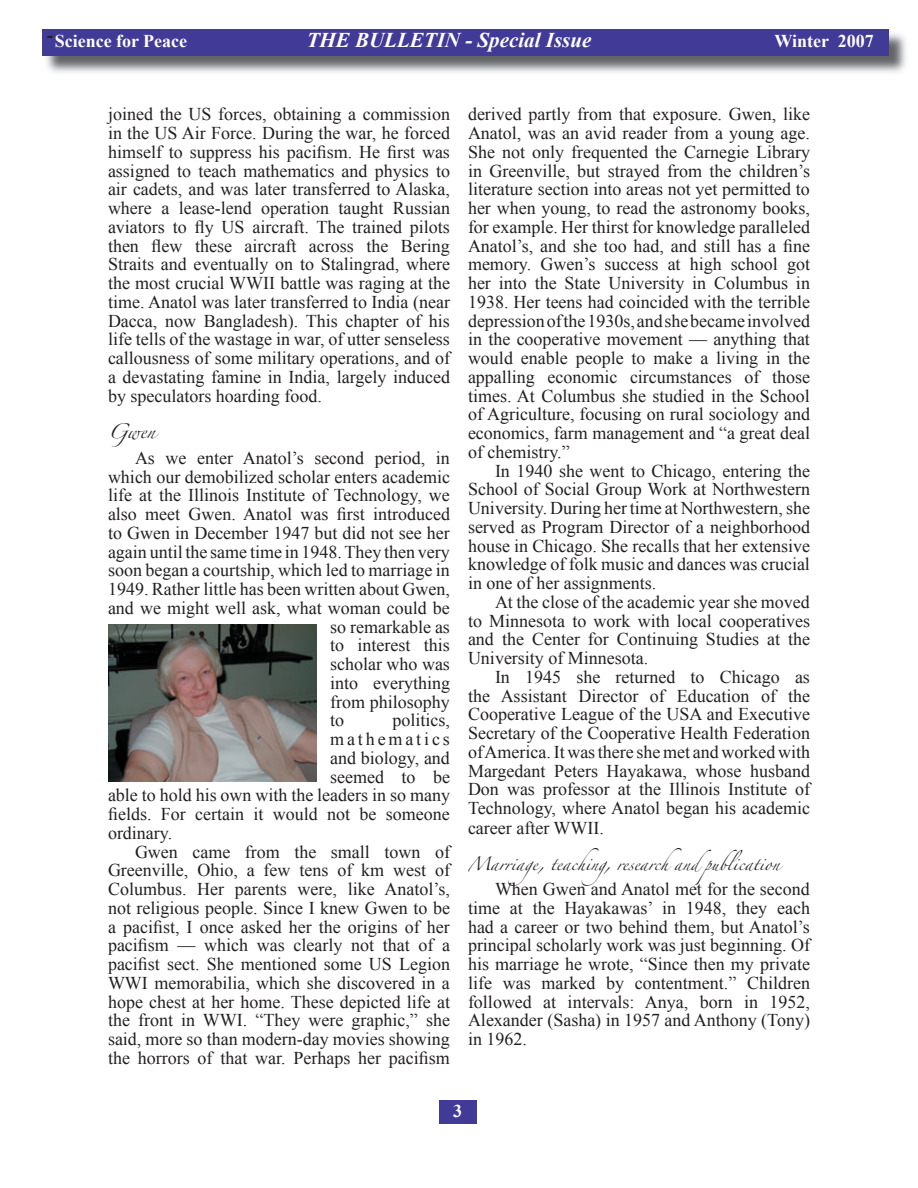
<style>
.page{position:relative;width:918px;height:1188px;background:#fff}
.page>*{position:absolute;margin:0;border:0;box-sizing:border-box;transform-origin:0 0}
.t1{font:italic 700 21px "Times New Roman";color:#fff}
.t2{font:18px/18.8px "Times New Roman";color:#231f20;text-align:justify}
.t3{font:700 18px "Times New Roman";color:#fff}
.t4{font:18px "Times New Roman";letter-spacing:.16em;color:#231f20}
.t5{font:13.5px "Zapfino";color:#231f20}
.t6{font:12px "Zapfino";color:#231f20}
</style>
<div class="page">
<div style="left:439px;top:1100px;width:38px;height:23px;background:#423a97"></div>
<img style="left:46px;top:33px;width:860px;height:40px">
<div style="left:43px;top:29px;width:846px;height:27px;background:#423a97"></div>
<img style="left:108px;top:625px;width:209px;height:156px">
<p class="t3" style="left:47px;top:31px;width:142px"><sup>-</sup> Science for Peace</p>
<p class="t1" style="left:307px;top:28px;width:286px">THE BULLETIN - Special Issue</p>
<p class="t3" style="left:774px;top:31px;width:101px">Winter 2007</p>
<p class="t2" style="left:108px;top:105px;width:344px">joined the US forces, obtaining a commission in the US Air Force. During the war, he forced himself to suppress his pacifism. He first was assigned to teach mathematics and physics to air cadets, and was later transferred to Alaska, where a lease-lend operation taught Russian aviators to fly US aircraft. The trained pilots then flew these aircraft across the Bering Straits and eventually on to Stalingrad, where the most crucial WWII battle was raging at the time. Anatol was later transferred to India (near Dacca, now Bangladesh). This chapter of his life tells of the wastage in war, of utter senseless callousness of some military operations, and of a devastating famine in India, largely induced by speculators hoarding food.</p>
<p class="t5" style="left:108px;top:426px;width:49px">Gwen</p>
<p class="t2" style="left:135px;top:448px;width:316px">As we enter Anatol’s second period, in</p>
<p class="t2" style="left:108px;top:467px;width:344px">which our demobilized scholar enters academic</p>
<p class="t2" style="left:108px;top:486px;width:343px">life at the Illinois Institute of Technology, we</p>
<p class="t2" style="left:108px;top:505px;width:344px">also meet Gwen. Anatol was first introduced</p>
<p class="t2" style="left:108px;top:523px;width:343px">to Gwen in December 1947 but did not see her</p>
<p class="t2" style="left:108px;top:542px;width:343px">again until the same time in 1948. They then very</p>
<p class="t2" style="left:108px;top:561px;width:343px">soon began a courtship, which led to marriage in</p>
<p class="t2" style="left:108px;top:580px;width:344px">1949. Rather little has been written about Gwen,</p>
<p class="t2" style="left:108px;top:598px;width:343px">and we might well ask, what woman could be</p>
<p class="t2" style="left:330px;top:617px;width:121px">so remarkable as</p>
<p class="t2" style="left:330px;top:636px;width:121px">to interest this</p>
<p class="t2" style="left:330px;top:655px;width:121px">scholar who was</p>
<p class="t2" style="left:330px;top:673px;width:121px">into everything</p>
<p class="t2" style="left:330px;top:692px;width:121px">from philosophy</p>
<p class="t2" style="left:330px;top:711px;width:16px">to</p>
<p class="t2" style="left:393px;top:711px;width:59px">politics,</p>
<p class="t4" style="left:330px;top:729px;width:121px">mathematics</p>
<p class="t2" style="left:330px;top:748px;width:121px">and biology, and</p>
<p class="t2" style="left:330px;top:767px;width:121px">seemed to be</p>
<p class="t2" style="left:108px;top:786px;width:343px">able to hold his own with the leaders in so many</p>
<p class="t2" style="left:108px;top:805px;width:343px">fields. For certain it would not be someone</p>
<p class="t2" style="left:108px;top:823px;width:66px">ordinary.</p>
<p class="t2" style="left:135px;top:842px;width:316px">Gwen came from the small town of</p>
<p class="t2" style="left:108px;top:861px;width:343px">Greenville, Ohio, a few tens of km west of</p>
<p class="t2" style="left:108px;top:880px;width:343px">Columbus. Her parents were, like Anatol’s,</p>
<p class="t2" style="left:108px;top:898px;width:344px">not religious people. Since I knew Gwen to be</p>
<p class="t2" style="left:108px;top:917px;width:343px">a pacifist, I once asked her the origins of her</p>
<p class="t2" style="left:108px;top:936px;width:344px">pacifism — which was clearly not that of a</p>
<p class="t2" style="left:108px;top:955px;width:344px">pacifist sect. She mentioned some US Legion</p>
<p class="t2" style="left:108px;top:973px;width:343px">WWI memorabilia, which she discovered in a</p>
<p class="t2" style="left:108px;top:992px;width:344px">hope chest at her home. These depicted life at</p>
<p class="t2" style="left:108px;top:1011px;width:344px">the front in WWI. “They were graphic,” she</p>
<p class="t2" style="left:108px;top:1030px;width:343px">said, more so than modern-day movies showing</p>
<p class="t2" style="left:108px;top:1048px;width:343px">the horrors of that war. Perhaps her pacifism</p>
<p class="t2" style="left:468px;top:105px;width:344px">derived partly from that exposure. Gwen, like Anatol, was an avid reader from a young age.<br>She not only frequented the Carnegie Library in Greenville, but strayed from the children’s literature section into areas not yet permitted to her when young, to read the astronomy books, for example. Her thirst for knowledge paralleled Anatol’s, and she too had, and still has a fine memory. Gwen’s success at high school got her into the State University in Columbus in 1938. Her teens had coincided with the terrible depression of the 1930s, and she became involved in the cooperative movement — anything that would enable people to make a living in the appalling economic circumstances of those times. At Columbus she studied in the School of Agriculture, focusing on rural sociology and economics, farm management and “a great deal of chemistry.”</p>
<p class="t2" style="left:468px;top:461px;width:344px;text-indent:27px">In 1940 she went to Chicago, entering the School of Social Group Work at Northwestern University. During her time at Northwestern, she served as Program Director of a neighborhood house in Chicago. She recalls that her extensive knowledge of folk music and dances was crucial in one of her assignments.</p>
<p class="t2" style="left:468px;top:592px;width:344px;text-indent:27px">At the close of the academic year she moved to Minnesota to work with local cooperatives and the Center for Continuing Studies at the University of Minnesota.</p>
<p class="t2" style="left:468px;top:667px;width:344px;text-indent:27px">In 1945 she returned to Chicago as the Assistant Director of Education of the Cooperative League of the USA and Executive Secretary of the Cooperative Health Federation of America. It was there she met and worked with Margedant Peters Hayakawa, whose husband Don was professor at the Illinois Institute of Technology, where Anatol began his academic career after WWII.</p>
<p class="t6" style="left:468px;top:859px;width:313px">Marriage, teaching, researchandpublication</p>
<p class="t2" style="left:468px;top:880px;width:344px;text-indent:27px">When Gwen and Anatol met for the second time at the Hayakawas’ in 1948, they each had a career or two behind them, but Anatol’s principal scholarly work was just beginning. Of his marriage he wrote, “Since then my private life was marked by contentment.” Children followed at intervals: Anya, born in 1952, Alexander (Sasha) in 1957 and Anthony (Tony) in 1962.</p>
<p class="t3" style="left:453px;top:1100px;width:10px">3</p>
</div>
